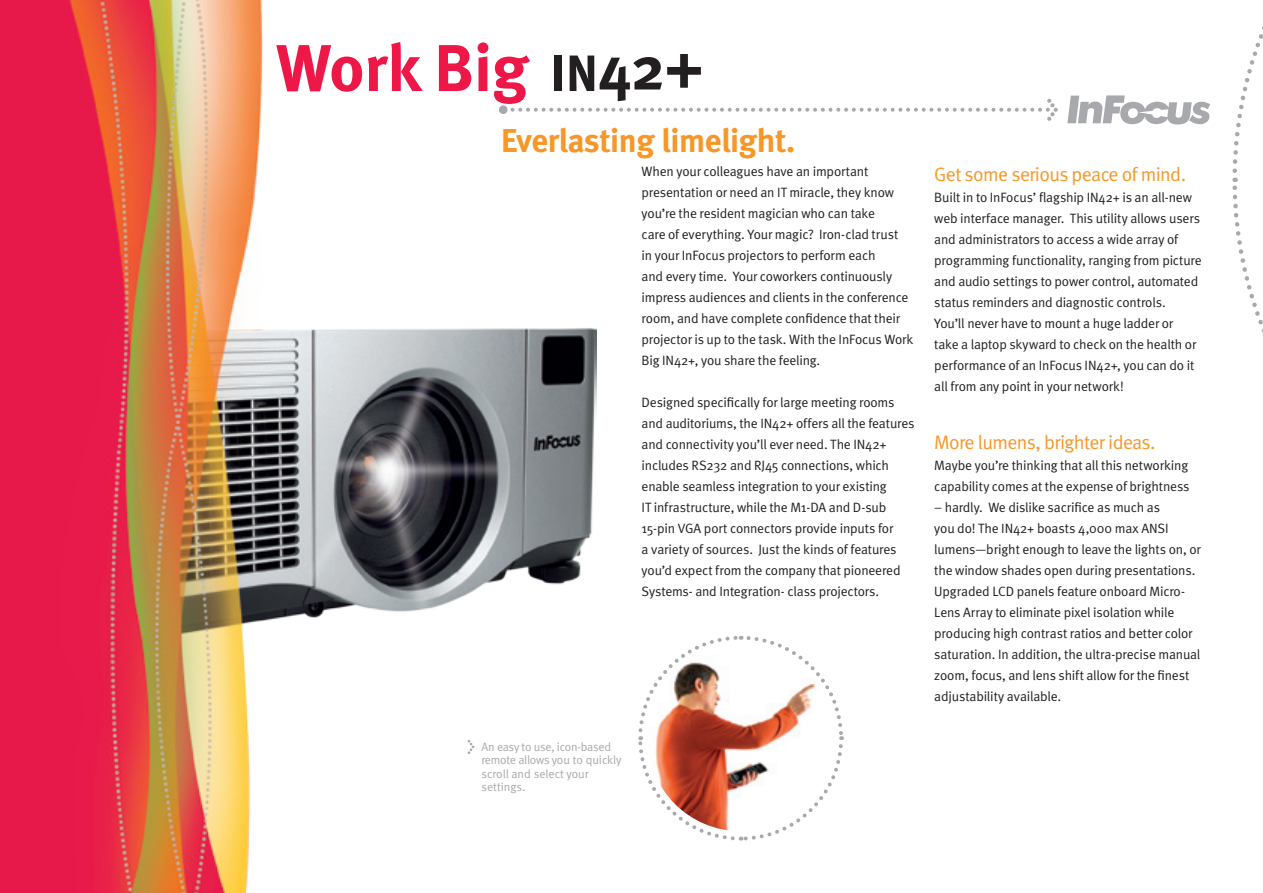
<style>
.page{position:relative;width:1263px;height:893px;background:#fff}
.page>*{position:absolute;margin:0;border:0;box-sizing:border-box;transform-origin:0 0}
.t1{font:700 66px "Meta";color:#ed1748}
.t2{font:700 33px "Meta";letter-spacing:-.01em;color:#f79727}
.t3{font:19.5px "Meta Normal";letter-spacing:-.03em;color:#f79727}
.t4{font:13.5px/21px "Meta Normal";letter-spacing:-.015em;color:#231f20}
.t5{font:12px/13.5px "Meta Normal";letter-spacing:-.01em;color:#a8a9ad}
.s1{font-family:"Meta Bold Caps";font-weight:400;font-size:51px;color:#231f20}
.s2{font-size:61.5px;color:#231f20}
</style>
<div class="page">
<svg style="left:1232px;top:60px;width:19px;height:238px"></svg>
<img style="left:1251px;top:26px;width:12px;height:307px">
<img style="left:0;top:0;width:597px;height:893px">
<div style="left:499px;top:105px;width:8px;height:9px;background:#a8a9ad;border-radius:50%"></div>
<svg style="left:505px;top:99px;width:553px;height:22px"></svg>
<svg style="left:1067px;top:95px;width:143px;height:30px"></svg>
<svg style="left:468px;top:740px;width:6px;height:14px"></svg>
<svg style="left:638px;top:635px;width:206px;height:206px"></svg>
<p class="t1" style="left:276px;top:29px;width:429px">Work Big <span class="s1">IN</span><span class="s2">42+</span></p>
<p class="t2" style="left:501px;top:121px;width:296px">Everlasting limelight.</p>
<p class="t4" style="left:642px;top:161px;width:273px">When your colleagues have an important presentation or need an IT miracle, they know you’re the resident magician who can take<br>care of everything. Your magic? Iron-clad trust<br>in your InFocus projectors to perform each<br>and every time. Your coworkers continuously impress audiences and clients in the conference room, and have complete confidence that their projector is up to the task. With the InFocus Work Big IN42+, you share the feeling.</p>
<p class="t4" style="left:642px;top:392px;width:274px">Designed specifically for large meeting rooms and auditoriums, the IN42+ offers all the features and connectivity you’ll ever need. The IN42+ includes RS232 and RJ45 connections, which enable seamless integration to your existing<br>IT infrastructure, while the M1-DA and D-sub 15-pin VGA port connectors provide inputs for<br>a variety of sources. Just the kinds of features you’d expect from the company that pioneered Systems- and Integration- class projectors.</p>
<p class="t5" style="left:481px;top:740px;width:142px">An easy to use, icon-based remote allows you to quickly scroll and select your settings.</p>
<p class="t3" style="left:934px;top:163px;width:253px">Get some serious peace of mind.</p>
<p class="t4" style="left:934px;top:187px;width:269px">Built in to InFocus’ flagship IN42+ is an all-new web interface manager. This utility allows users and administrators to access a wide array of programming functionality, ranging from picture and audio settings to power control, automated status reminders and diagnostic controls.<br>You’ll never have to mount a huge ladder or<br>take a laptop skyward to check on the health or performance of an InFocus IN42+, you can do it all from any point in your network!</p>
<p class="t3" style="left:934px;top:431px;width:223px">More lumens, brighter ideas.</p>
<p class="t4" style="left:934px;top:455px;width:257px">Maybe you’re thinking that all this networking capability comes at the expense of brightness</p>
<p class="t4" style="left:934px;top:497px;width:268px">– hardly. We dislike sacrifice as much as<br>you do! The IN42+ boasts 4,000 max ANSI lumens—bright enough to leave the lights on, or the window shades open during presentations.<br>Upgraded LCD panels feature onboard Micro-Lens Array to eliminate pixel isolation while producing high contrast ratios and better color saturation. In addition, the ultra-precise manual zoom, focus, and lens shift allow for the finest adjustability available.</p>
</div>
